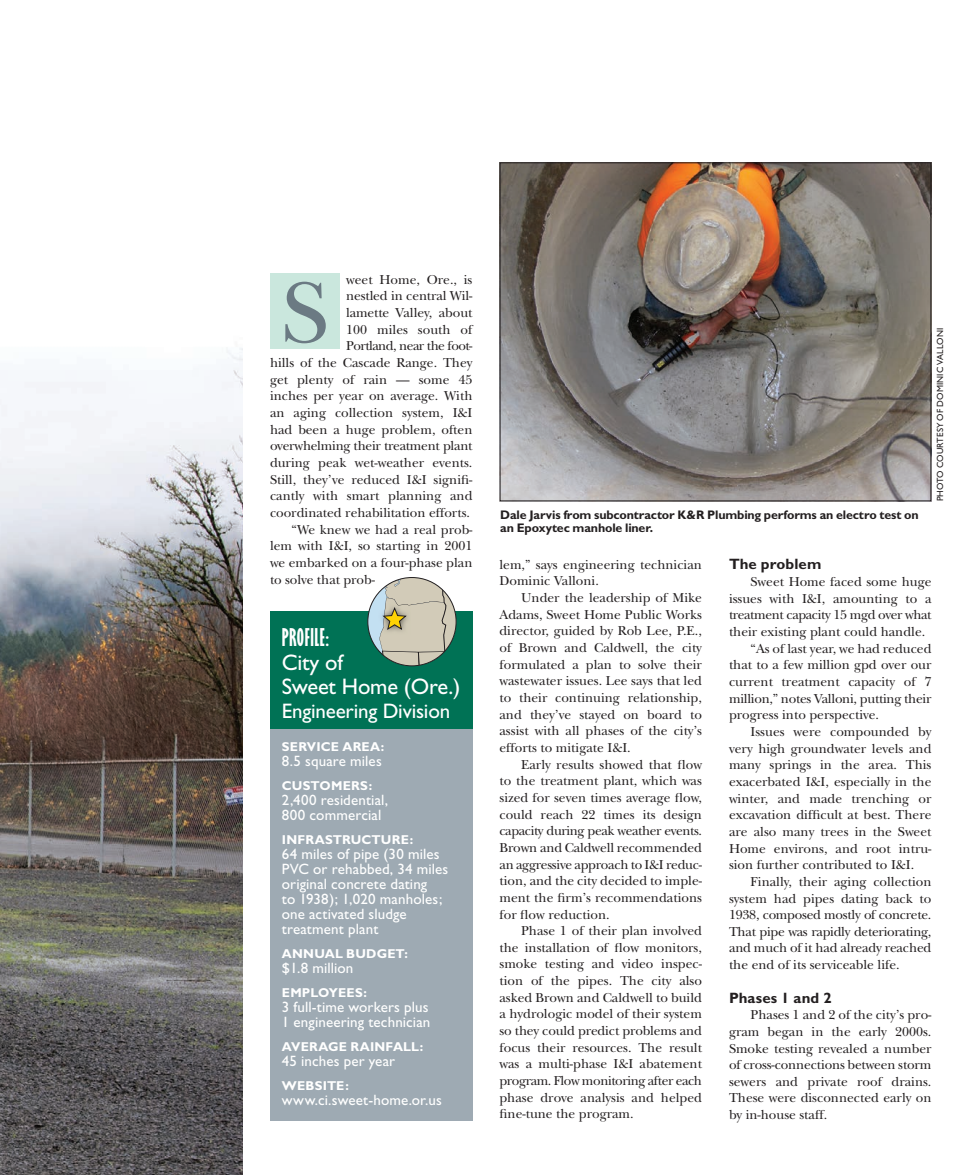
<style>
.page{position:relative;width:972px;height:1175px;background:#fff}
.page>*{position:absolute;margin:0;border:0;box-sizing:border-box;transform-origin:0 0}
.t1{font:90px "New Baskerville";color:#6b7a83}
.t2{font:22.5px/24px "Gill Sans";letter-spacing:-.01em;color:#fff}
.t3{font:700 extra-condensed 22.5px "Gill Sans";letter-spacing:.03em;color:#fff}
.t4{font:21px "Gill Sans";letter-spacing:-.01em;color:#fff}
.t5{font:15px/15px "Gill Sans";letter-spacing:.01em;color:#fff}
.t6{font:700 15px "Gill Sans";letter-spacing:.005em;color:#231f20}
.t7{font:13.5px/16.6px "New Baskerville";color:#231f20;text-align:justify}
.t8{font:13.5px "New Baskerville";letter-spacing:-.02em;color:#231f20}
.t9{font:13.5px "New Baskerville";letter-spacing:-.03em;color:#231f20}
.t10{font:13.5px "New Baskerville";letter-spacing:-.04em;color:#231f20}
.t11{font:700 12.9px "Gill Sans";letter-spacing:.01em;color:#fff}
.t12{font:700 12.45px/13.5px "Gill Sans";letter-spacing:-.01em;color:#231f20}
.t13{font:9px "Gill Sans";letter-spacing:.01em;color:#231f20}
</style>
<div class="page">
<img style="left:0;top:348px;width:243px;height:826px">
<div style="left:270px;top:728px;width:202px;height:392px;background:#9eaab3"></div>
<div style="left:270px;top:610px;width:202px;height:118px;background:#007255"></div>
<div style="left:368px;top:577px;width:88px;height:89px;background:#c3e0f2;border-radius:50%"></div>
<svg style="left:379px;top:577px;width:77px;height:89px"></svg>
<div style="left:270px;top:274px;width:69px;height:75px;background:#cae7dd"></div>
<img style="left:502px;top:164px;width:427px;height:335px">
<div style="left:500px;top:162px;width:431px;height:339px;border:1px solid #231f20"></div>
<p class="t7" style="left:346px;top:271px;width:128px">weet Home, Ore., is</p>
<p class="t7" style="left:346px;top:288px;width:128px">nestled in central Wil-</p>
<p class="t7" style="left:346px;top:304px;width:128px">lamette Valley, about</p>
<p class="t7" style="left:346px;top:321px;width:128px">100 miles south of</p>
<p class="t10" style="left:346px;top:338px;width:128px">Portland, near the foot-</p>
<p class="t7" style="left:270px;top:354px;width:204px">hills of the Cascade Range. They</p>
<p class="t7" style="left:270px;top:371px;width:204px">get plenty of rain — some 45</p>
<p class="t7" style="left:270px;top:388px;width:204px">inches per year on average. With</p>
<p class="t7" style="left:270px;top:404px;width:204px">an aging collection system, I&amp;I</p>
<p class="t7" style="left:270px;top:421px;width:204px">had been a huge problem, often</p>
<p class="t8" style="left:270px;top:438px;width:204px">overwhelming their treatment plant</p>
<p class="t7" style="left:270px;top:454px;width:204px">during peak wet-weather events.</p>
<p class="t7" style="left:270px;top:471px;width:204px">Still, they’ve reduced I&amp;I signifi-</p>
<p class="t7" style="left:270px;top:487px;width:204px">cantly with smart planning and</p>
<p class="t7" style="left:270px;top:504px;width:202px">coordinated rehabilitation efforts.</p>
<p class="t7" style="left:292px;top:521px;width:182px">“We knew we had a real prob-</p>
<p class="t7" style="left:270px;top:537px;width:204px">lem with I&amp;I, so starting in 2001</p>
<p class="t7" style="left:270px;top:554px;width:204px">we embarked on a four-phase plan</p>
<p class="t7" style="left:270px;top:571px;width:107px">to solve that prob-</p>
<h1 class="t1" style="left:281px;top:260px;width:48px">S</h1>
<h2 class="t3" style="left:282px;top:623px;width:48px">PROFILE:</h2>
<h2 class="t2" style="left:282px;top:650px;width:180px">City of<br>Sweet Home (Ore.)</h2>
<h3 class="t4" style="left:282px;top:699px;width:170px">Engineering Division</h3>
<p class="t11" style="left:282px;top:739px;width:104px">SERVICE AREA:</p>
<p class="t5" style="left:282px;top:753px;width:101px">8.5 square miles</p>
<p class="t11" style="left:282px;top:778px;width:92px">CUSTOMERS:</p>
<p class="t5" style="left:282px;top:792px;width:108px">2,400 residential,<br>800 commercial</p>
<p class="t11" style="left:282px;top:832px;width:133px">INFRASTRUCTURE:</p>
<p class="t5" style="left:282px;top:846px;width:168px">64 miles of pipe (30 miles<br>PVC or rehabbed, 34 miles original concrete dating<br>to 1938); 1,020 manholes; one activated sludge treatment plant</p>
<p class="t11" style="left:282px;top:946px;width:128px">ANNUAL BUDGET:</p>
<p class="t5" style="left:282px;top:960px;width:73px">$1.8 million</p>
<p class="t11" style="left:282px;top:985px;width:87px">EMPLOYEES:</p>
<p class="t5" style="left:282px;top:999px;width:150px">3 full-time workers plus<br>1 engineering technician</p>
<p class="t11" style="left:282px;top:1039px;width:143px">AVERAGE RAINFALL:</p>
<p class="t5" style="left:282px;top:1053px;width:115px">45 inches per year</p>
<p class="t11" style="left:282px;top:1078px;width:69px">WEBSITE:</p>
<p class="t5" style="left:282px;top:1092px;width:161px">www.ci.sweet-home.or.us</p>
<p class="t12" style="left:500px;top:507px;width:420px">Dale Jarvis from subcontractor K&amp;R Plumbing performs an electro test on an Epoxytec manhole liner.</p>
<p class="t13" style="left:935px;top:501px;width:175px;rotate:-90deg">PHOTO COURTESY OF DOMINIC VALLONI</p>
<p class="t7" style="left:500px;top:556px;width:204px">lem,” says engineering technician<br>Dominic Valloni.</p>
<p class="t7" style="left:500px;top:589px;width:204px;text-indent:22px">Under the leadership of Mike Adams, Sweet Home Public Works director, guided by Rob Lee, P.E., of Brown and Caldwell, the city formulated a plan to solve their wastewater issues. Lee says that led to their continuing relationship, and they’ve stayed on board to assist with all phases of the city’s efforts to mitigate I&amp;I.</p>
<p class="t7" style="left:500px;top:756px;width:204px;text-indent:22px">Early results showed that flow to the treatment plant, which was sized for seven times average flow, could reach 22 times its design capacity during peak weather events.<br>Brown and Caldwell recommended an aggressive approach to I&amp;I reduc&shy;tion, and the city decided to imple&shy;ment the firm’s recommendations for flow reduction.</p>
<p class="t7" style="left:500px;top:922px;width:204px;text-indent:22px">Phase 1 of their plan involved the installation of flow monitors, smoke testing and video inspec&shy;tion of the pipes. The city also asked Brown and Caldwell to build a hydrologic model of their system so they could predict problems and focus their resources. The result was a multi-phase I&amp;I abatement program. Flow monitoring after each phase drove analysis and helped fine-tune the program.</p>
<p class="t6" style="left:729px;top:555px;width:94px">The problem</p>
<p class="t7" style="left:751px;top:573px;width:182px">Sweet Home faced some huge</p>
<p class="t7" style="left:729px;top:590px;width:204px">issues with I&amp;I, amounting to a</p>
<p class="t9" style="left:729px;top:607px;width:204px">treatment capacity 15 mgd over what</p>
<p class="t7" style="left:729px;top:623px;width:198px">their existing plant could handle.</p>
<p class="t7" style="left:751px;top:640px;width:182px">“As of last year, we had reduced</p>
<p class="t7" style="left:729px;top:657px;width:204px">that to a few million gpd over our</p>
<p class="t7" style="left:729px;top:673px;width:204px">current treatment capacity of 7</p>
<p class="t8" style="left:729px;top:690px;width:204px">million,” notes Valloni, putting their</p>
<p class="t7" style="left:729px;top:706px;width:152px">progress into perspective.</p>
<p class="t7" style="left:751px;top:723px;width:182px">Issues were compounded by</p>
<p class="t7" style="left:729px;top:740px;width:204px">very high groundwater levels and</p>
<p class="t7" style="left:729px;top:756px;width:204px">many springs in the area. This</p>
<p class="t7" style="left:729px;top:773px;width:204px">exacerbated I&amp;I, especially in the</p>
<p class="t7" style="left:729px;top:790px;width:204px">winter, and made trenching or</p>
<p class="t7" style="left:729px;top:806px;width:204px">excavation difficult at best. There</p>
<p class="t7" style="left:729px;top:823px;width:204px">are also many trees in the Sweet</p>
<p class="t7" style="left:729px;top:840px;width:204px">Home environs, and root intru-</p>
<p class="t7" style="left:729px;top:856px;width:187px">sion further contributed to I&amp;I.</p>
<p class="t7" style="left:751px;top:873px;width:182px">Finally, their aging collection</p>
<p class="t7" style="left:729px;top:890px;width:204px">system had pipes dating back to</p>
<p class="t8" style="left:729px;top:907px;width:204px">1938, composed mostly of concrete.</p>
<p class="t8" style="left:729px;top:923px;width:204px">That pipe was rapidly deteriorating,</p>
<p class="t7" style="left:729px;top:939px;width:204px">and much of it had already reached</p>
<p class="t7" style="left:729px;top:956px;width:172px">the end of its serviceable life.</p>
<p class="t6" style="left:729px;top:988px;width:104px">Phases 1 and 2</p>
<p class="t7" style="left:729px;top:1006px;width:204px;text-indent:22px">Phases 1 and 2 of the city’s pro&shy;gram began in the early 2000s.<br>Smoke testing revealed a number of cross-connections between storm sewers and private roof drains.<br>These were disconnected early on by in-house staff.</p>
</div>
